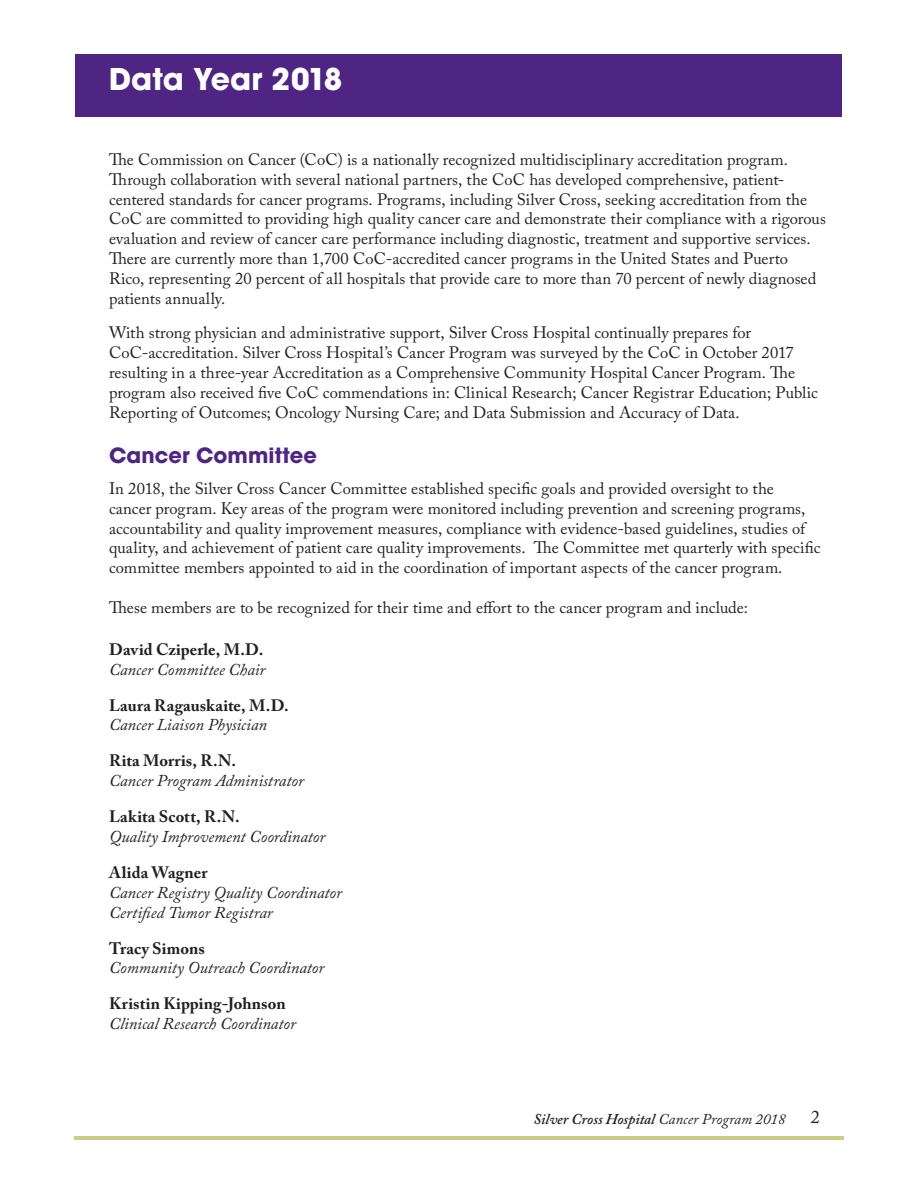
<style>
.page{position:relative;width:918px;height:1188px;background:#fff}
.page>*{position:absolute;margin:0;border:0;box-sizing:border-box;transform-origin:0 0}
.t1{font:700 30px "ITC Avant Garde Gothic";color:#fff}
.t2{font:700 21px "ITC Avant Garde Gothic";color:#4e2582}
.t3{font:18px "Adobe Caslon Pro";color:#231f20}
.t4{font:16.5px/19.8px "Adobe Caslon Pro";color:#231f20}
.t5{font:italic 16.5px "Adobe Caslon Pro";color:#231f20}
.t6{font:700 16.5px "Adobe Caslon Pro";letter-spacing:.005em;color:#231f20}
.t7{font:italic 600 15px "Adobe Caslon Pro";color:#231f20}
.s1{font-weight:400}
</style>
<div class="page">
<div style="left:75px;top:54px;width:767px;height:63px;background:#4e2582"></div>
<hr style="left:74px;top:1136px;width:770px;height:3px;background:#cbcd86">
<p class="t1" style="left:109px;top:59px;width:235px">Data Year 2018</p>
<p class="t4" style="left:109px;top:149px;width:718px">The Commission on Cancer (CoC) is a nationally recognized multidisciplinary accreditation program.<br>Through collaboration with several national partners, the CoC has developed comprehensive, patient&shy;centered standards for cancer programs. Programs, including Silver Cross, seeking accreditation from the CoC are committed to providing high quality cancer care and demonstrate their compliance with a rigorous evaluation and review of cancer care performance including diagnostic, treatment and supportive services.<br>There are currently more than 1,700 CoC-accredited cancer programs in the United States and Puerto Rico, representing 20 percent of all hospitals that provide care to more than 70 percent of newly diagnosed patients annually.</p>
<p class="t4" style="left:109px;top:323px;width:644px">With strong physician and administrative support, Silver Cross Hospital continually prepares for</p>
<p class="t4" style="left:109px;top:343px;width:710px">CoC-accreditation. Silver Cross Hospital’s Cancer Program was surveyed by the CoC in October 2017 resulting in a three-year Accreditation as a Comprehensive Community Hospital Cancer Program. The program also received five CoC commendations in: Clinical Research; Cancer Registrar Education; Public Reporting of Outcomes; Oncology Nursing Care; and Data Submission and Accuracy of Data.</p>
<p class="t2" style="left:109px;top:441px;width:210px">Cancer Committee</p>
<p class="t4" style="left:109px;top:479px;width:713px">In 2018, the Silver Cross Cancer Committee established specific goals and provided oversight to the<br>cancer program. Key areas of the program were monitored including prevention and screening programs, accountability and quality improvement measures, compliance with evidence-based guidelines, studies of quality, and achievement of patient care quality improvements. The Committee met quarterly with specific committee members appointed to aid in the coordination of important aspects of the cancer program.</p>
<p class="t4" style="left:109px;top:597px;width:640px">These members are to be recognized for their time and effort to the cancer program and include:</p>
<p class="t6" style="left:109px;top:640px;width:156px">David Cziperle, M.D.</p>
<p class="t5" style="left:109px;top:659px;width:158px">Cancer Committee Chair</p>
<p class="t6" style="left:109px;top:695px;width:181px">Laura Ragauskaite, M.D.</p>
<p class="t5" style="left:109px;top:715px;width:160px">Cancer Liaison Physician</p>
<p class="t6" style="left:109px;top:751px;width:129px">Rita Morris, R.N.</p>
<p class="t5" style="left:109px;top:771px;width:196px">Cancer Program Administrator</p>
<p class="t6" style="left:109px;top:807px;width:132px">Lakita Scott, R.N.</p>
<p class="t5" style="left:109px;top:827px;width:218px">Quality Improvement Coordinator</p>
<p class="t6" style="left:109px;top:863px;width:100px">Alida Wagner</p>
<p class="t5" style="left:109px;top:883px;width:234px">Cancer Registry Quality Coordinator</p>
<p class="t5" style="left:109px;top:902px;width:165px">Certified Tumor Registrar</p>
<p class="t6" style="left:109px;top:938px;width:97px">Tracy Simons</p>
<p class="t5" style="left:109px;top:958px;width:217px">Community Outreach Coordinator</p>
<p class="t6" style="left:109px;top:994px;width:178px">Kristin Kipping-Johnson</p>
<p class="t5" style="left:109px;top:1014px;width:188px">Clinical Research Coordinator</p>
<p class="t7" style="left:534px;top:1110px;width:253px">Silver Cross Hospital <span class="s1">Cancer Program 2018</span></p>
<p class="t3" style="left:811px;top:1106px;width:10px">2</p>
</div>
